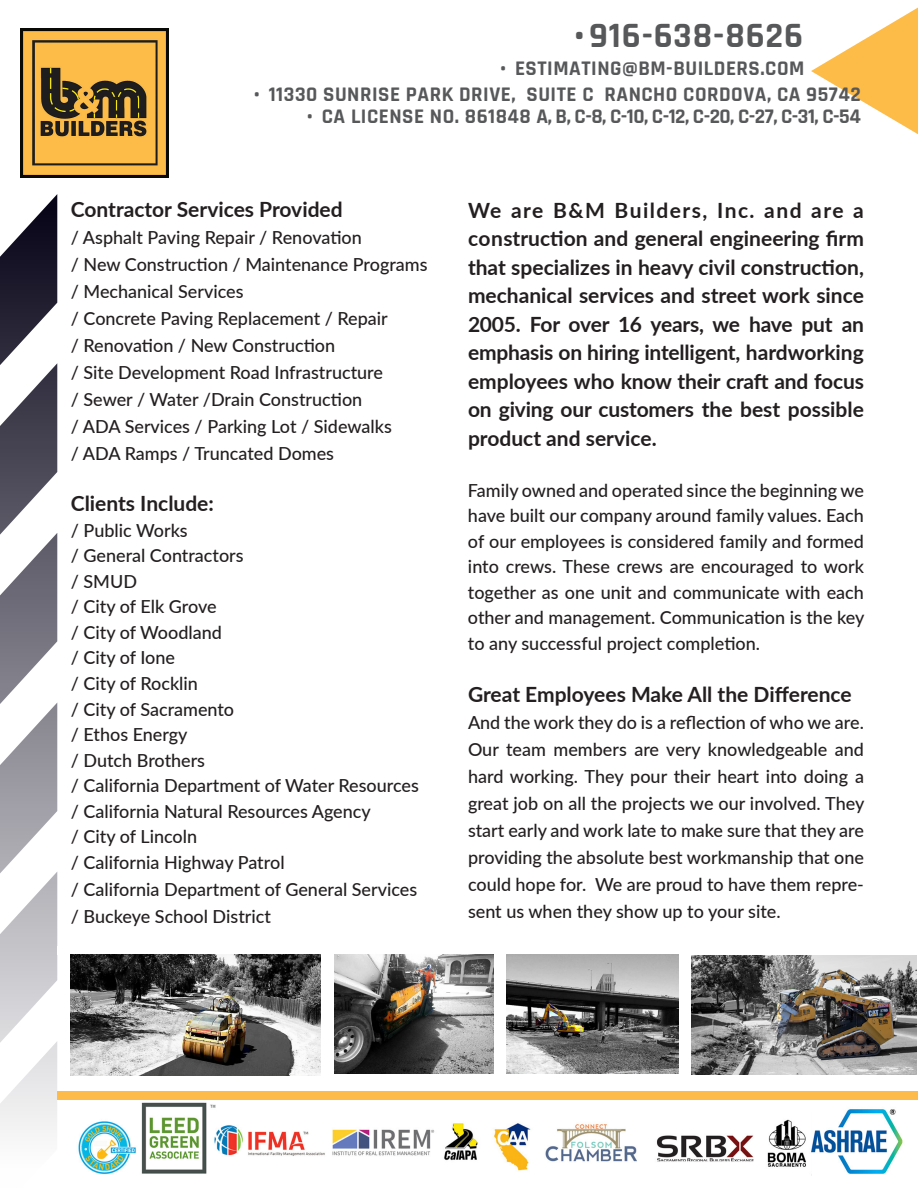
<style>
.page{position:relative;width:918px;height:1188px;background:#fff}
.page>*{position:absolute;margin:0;border:0;box-sizing:border-box;transform-origin:0 0}
.t1{font:700 36px "Rajdhani";letter-spacing:.025em;color:#57585a}
.t2{font:700 21px/28.5px "Lato";color:#231f20;text-align:justify}
.t3{font:700 21px "Rajdhani";letter-spacing:.025em;color:#57585a}
.t4{font:500 18px/27px "Lato";color:#231f20}
</style>
<div class="page">
<svg style="left:811px;top:8px;width:107px;height:126px"></svg>
<img style="left:20px;top:29px;width:148px;height:148px">
<svg style="left:0;top:194px;width:57px;height:939px"></svg>
<div style="left:57px;top:1091px;width:861px;height:9px;background:#fdbb4b"></div>
<img style="left:70px;top:955px;width:251px;height:120px">
<img style="left:334px;top:955px;width:159px;height:119px">
<img style="left:507px;top:955px;width:171px;height:119px">
<img style="left:691px;top:956px;width:225px;height:118px">
<img style="left:78px;top:1102px;width:825px;height:74px">
<h1 class="t1" style="left:574px;top:13px;width:230px">•916-638-8626</h1>
<p class="t3" style="left:500px;top:56px;width:306px">• ESTIMATING@BM-BUILDERS.COM</p>
<p class="t3" style="left:254px;top:81px;width:609px">• 11330 SUNRISE PARK DRIVE, SUITE C RANCHO CORDOVA, CA 95742</p>
<p class="t3" style="left:307px;top:103px;width:555px">• CA LICENSE NO. 861848 A, B, C-8, C-10, C-12, C-20, C-27, C-31, C-54</p>
<p class="t2" style="left:71px;top:195px;width:273px">Contractor Services Provided</p>
<p class="t4" style="left:71px;top:224px;width:358px">/ Asphalt Paving Repair / Renovation<br>/ New Construction / Maintenance Programs / Mechanical Services<br>/ Concrete Paving Replacement / Repair<br>/ Renovation / New Construction<br>/ Site Development Road Infrastructure<br>/ Sewer / Water /Drain Construction<br>/ ADA Services / Parking Lot / Sidewalks<br>/ ADA Ramps / Truncated Domes</p>
<p class="t2" style="left:71px;top:489px;width:145px">Clients Include:</p>
<p class="t4" style="left:71px;top:517px;width:350px;line-height:25.7px">/ Public Works<br>/ General Contractors<br>/ SMUD<br>/ City of Elk Grove<br>/ City of Woodland<br>/ City of Ione<br>/ City of Rocklin<br>/ City of Sacramento<br>/ Ethos Energy<br>/ Dutch Brothers<br>/ California Department of Water Resources / California Natural Resources Agency<br>/ City of Lincoln<br>/ California Highway Patrol<br>/ California Department of General Services / Buckeye School District</p>
<p class="t2" style="left:468px;top:195px;width:397px">We are B&amp;M Builders, Inc. and are a construction and general engineering firm that specializes in heavy civil construction, mechanical services and street work since 2005. For over 16 years, we have put an emphasis on hiring intelligent, hardworking employees who know their craft and focus on giving our customers the best possible product and service.</p>
<p class="t4" style="left:468px;top:477px;width:398px;line-height:25.5px;text-align:justify">Family owned and operated since the beginning we have built our company around family values. Each of our employees is considered family and formed into crews. These crews are encouraged to work together as one unit and communicate with each other and management. Communication is the key to any successful project completion.</p>
<p class="t2" style="left:468px;top:680px;width:385px">Great Employees Make All the Difference</p>
<p class="t4" style="left:468px;top:709px;width:398px;text-align:justify">And the work they do is a reflection of who we are.<br>Our team members are very knowledgeable and hard working. They pour their heart into doing a great job on all the projects we our involved. They start early and work late to make sure that they are providing the absolute best workmanship that one could hope for. We are proud to have them repre&shy;sent us when they show up to your site.</p>
</div>
